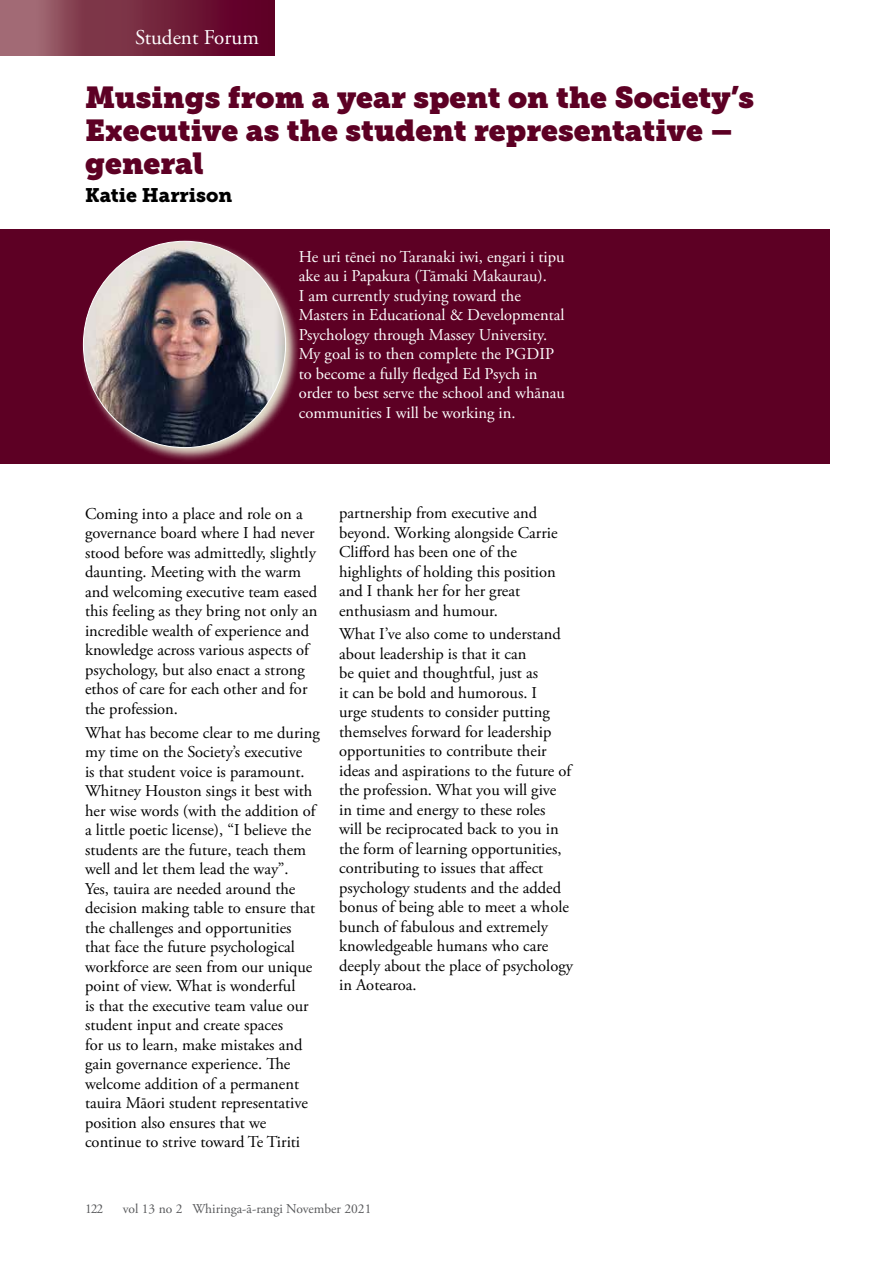
<style>
.page{position:relative;width:893px;height:1263px;background:#fff}
.page>*{position:absolute;margin:0;border:0;box-sizing:border-box;transform-origin:0 0}
.t1{font:30px/33px "Museo Slab";color:#5d0024}
.t2{font:21px "Adobe Garamond Pro";color:#fff}
.t3{font:19.5px "Museo Slab 900";color:#000}
.t4{font:16.5px/19.5px "Adobe Garamond Pro";color:#000}
.t5{font:16.5px/19.5px "Adobe Garamond Pro";color:#fff}
.t6{font:13.5px "Adobe Garamond Pro";color:#58595b}
</style>
<div class="page">
<svg style="left:0;top:0;width:275px;height:56px"></svg>
<div style="left:0;top:229px;width:829px;height:235px;background:#5d0024"></div>
<svg style="left:82px;top:240px;width:216px;height:220px"></svg>
<img style="left:83px;top:241px;width:203px;height:207px">
<p class="t2" style="left:135px;top:25px;width:125px">Student Forum</p>
<h1 class="t1" style="left:85px;top:81px;width:671px">Musings from a year spent on the Society’s<br>Executive as the student representative – general</h1>
<p class="t3" style="left:85px;top:184px;width:149px">Katie Harrison</p>
<p class="t5" style="left:299px;top:247px;width:268px">He uri tēnei no Taranaki iwi, engari i tipu ake au i Papakura (Tāmaki Makaurau).<br>I am currently studying toward the Masters in Educational &amp; Developmental Psychology through Massey University.<br>My goal is to then complete the PGDIP to become a fully fledged Ed Psych in order to best serve the school and whānau communities I will be working in.</p>
<p class="t4" style="left:85px;top:504px;width:234px">Coming into a place and role on a governance board where I had never stood before was admittedly, slightly daunting. Meeting with the warm and welcoming executive team eased this feeling as they bring not only an incredible wealth of experience and knowledge across various aspects of psychology, but also enact a strong ethos of care for each other and for the profession.</p>
<p class="t4" style="left:85px;top:723px;width:236px">What has become clear to me during my time on the Society’s executive<br>is that student voice is paramount.<br>Whitney Houston sings it best with her wise words (with the addition of a little poetic license), “I believe the students are the future, teach them well and let them lead the way”.<br>Yes, tauira are needed around the decision making table to ensure that the challenges and opportunities that face the future psychological workforce are seen from our unique point of view. What is wonderful<br>is that the executive team value our student input and create spaces<br>for us to learn, make mistakes and gain governance experience. The welcome addition of a permanent tauira Māori student representative position also ensures that we continue to strive toward Te Tiriti</p>
<p class="t4" style="left:339px;top:504px;width:220px">partnership from executive and beyond. Working alongside Carrie<br>Clifford has been one of the highlights of holding this position and I thank her for her great enthusiasm and humour.</p>
<p class="t4" style="left:339px;top:625px;width:235px">What I’ve also come to understand about leadership is that it can<br>be quiet and thoughtful, just as<br>it can be bold and humorous. I<br>urge students to consider putting themselves forward for leadership opportunities to contribute their ideas and aspirations to the future of the profession. What you will give in time and energy to these roles<br>will be reciprocated back to you in the form of learning opportunities, contributing to issues that affect psychology students and the added bonus of being able to meet a whole bunch of fabulous and extremely knowledgeable humans who care deeply about the place of psychology in Aotearoa.</p>
<p class="t6" style="left:85px;top:1200px;width:20px">122</p>
<p class="t6" style="left:123px;top:1200px;width:250px">vol 13 no 2 Whiringa-ā-rangi November 2021</p>
</div>
